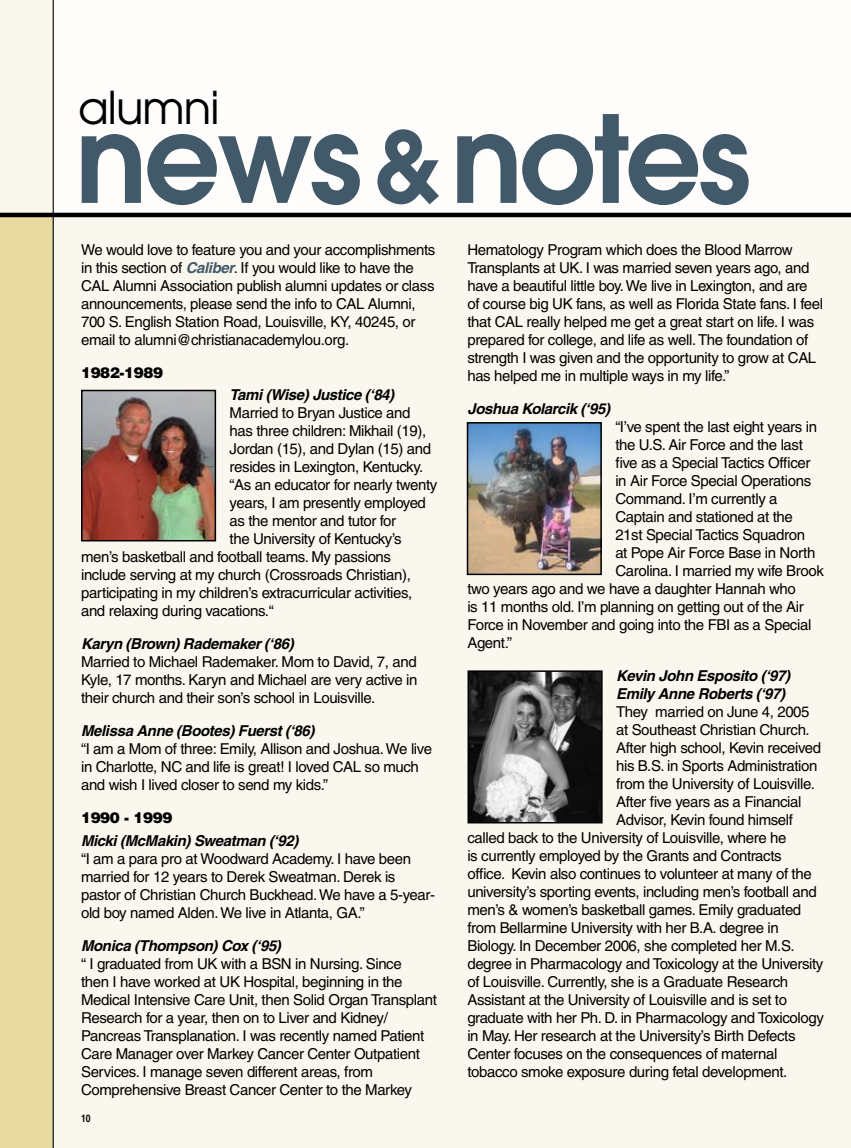
<style>
.page{position:relative;width:851px;height:1148px;background:#fff}
.page>*{position:absolute;margin:0;border:0;box-sizing:border-box;transform-origin:0 0}
.t1{font:600 120px "Avant Garde";color:#415968}
.t2{font:45px "Avant Garde";letter-spacing:-.02em;color:#000}
.t3{font:15px/18px "Helvetica";letter-spacing:-.025em;color:#000}
.t4{font:italic 700 15px/18px "Helvetica";letter-spacing:-.025em;color:#000}
.t5{font:900 15px "Helvetica";letter-spacing:-.025em;color:#000}
.t6{font:700 condensed 10.5px "Helvetica CE";color:#000}
.s1{font-size:97.5px}
.s2{font-weight:700;font-style:italic;color:#415968}
</style>
<div class="page">
<div style="left:52px;top:214px;width:798px;height:934px;background:#faf7ee"></div>
<div style="left:0;top:212px;width:53px;height:936px;background:#e8dba1"></div>
<img style="left:84px;top:393px;width:129px;height:145px">
<div style="left:81px;top:390px;width:135px;height:151px;border:2px solid #000"></div>
<img style="left:469px;top:425px;width:130px;height:147px">
<div style="left:466px;top:422px;width:136px;height:153px;border:2px solid #000"></div>
<img style="left:470px;top:673px;width:129px;height:147px">
<div style="left:467px;top:670px;width:135px;height:153px;border:2px solid #000"></div>
<div style="left:0;top:0;width:53px;height:214px;background:#faf7ee"></div>
<hr style="left:0;top:213px;width:850px;height:4px;background:#000">
<hr style="left:53px;top:0;width:1px;height:1148px;background:#000">
<h2 class="t2" style="left:78px;top:79px;width:143px">alumni</h2>
<h1 class="t1" style="left:75px;top:80px;width:677px">news <span class="s1">&amp;</span> notes</h1>
<p class="t3" style="left:81px;top:240px;width:356px">We would love to feature you and your accomplishments in this section of <span class="s2">Caliber</span>. If you would like to have the CAL Alumni Association publish alumni updates or class announcements, please send the info to CAL Alumni, 700 S. English Station Road, Louisville, KY, 40245, or email to alumni@christianacademylou.org.</p>
<p class="t5" style="left:81px;top:362px;width:84px">1982-1989</p>
<p class="t4" style="left:230px;top:386px;width:166px">Tami (Wise) Justice (‘84)</p>
<p class="t3" style="left:230px;top:404px;width:182px">Married to Bryan Justice and</p>
<p class="t3" style="left:230px;top:422px;width:198px">has three children: Mikhail (19),</p>
<p class="t3" style="left:230px;top:440px;width:203px">Jordan (15), and Dylan (15) and</p>
<p class="t3" style="left:230px;top:458px;width:195px">resides in Lexington, Kentucky.</p>
<p class="t3" style="left:230px;top:476px;width:209px">“As an educator for nearly twenty</p>
<p class="t3" style="left:230px;top:494px;width:198px">years, I am presently employed</p>
<p class="t3" style="left:230px;top:512px;width:168px">as the mentor and tutor for</p>
<p class="t3" style="left:230px;top:530px;width:174px">the University of Kentucky’s</p>
<p class="t3" style="left:81px;top:548px;width:311px">men’s basketball and football teams. My passions</p>
<p class="t3" style="left:81px;top:566px;width:331px">include serving at my church (Crossroads Christian),</p>
<p class="t3" style="left:81px;top:584px;width:333px">participating in my children’s extracurricular activities,</p>
<p class="t3" style="left:81px;top:602px;width:194px">and relaxing during vacations.“</p>
<p class="t4" style="left:81px;top:635px;width:214px">Karyn (Brown) Rademaker (‘86)</p>
<p class="t3" style="left:81px;top:653px;width:338px;text-align:justify">Married to Michael Rademaker. Mom to David, 7, and Kyle, 17 months. Karyn and Michael are very active in their church and their son’s school in Louisville.</p>
<p class="t4" style="left:81px;top:722px;width:235px">Melissa Anne (Bootes) Fuerst (‘86)</p>
<p class="t3" style="left:81px;top:740px;width:352px">“I am a Mom of three: Emily, Allison and Joshua. We live in Charlotte, NC and life is great! I loved CAL so much and wish I lived closer to send my kids.”</p>
<p class="t5" style="left:81px;top:808px;width:93px">1990 - 1999</p>
<p class="t4" style="left:81px;top:831px;width:219px">Micki (McMakin) Sweatman (‘92)</p>
<p class="t3" style="left:81px;top:849px;width:355px">“I am a para pro at Woodward Academy. I have been married for 12 years to Derek Sweatman. Derek is pastor of Christian Church Buckhead. We have a 5-year&shy;old boy named Alden. We live in Atlanta, GA.”</p>
<p class="t4" style="left:81px;top:936px;width:201px">Monica (Thompson) Cox (‘95)</p>
<p class="t3" style="left:81px;top:954px;width:357px">“ I graduated from UK with a BSN in Nursing. Since<br>then I have worked at UK Hospital, beginning in the Medical Intensive Care Unit, then Solid Organ Transplant Research for a year, then on to Liver and Kidney/ Pancreas Transplanation. I was recently named Patient Care Manager over Markey Cancer Center Outpatient Services. I manage seven different areas, from Comprehensive Breast Cancer Center to the Markey</p>
<p class="t6" style="left:81px;top:1111px;width:11px">10</p>
<p class="t3" style="left:467px;top:240px;width:357px">Hematology Program which does the Blood Marrow Transplants at UK. I was married seven years ago, and have a beautiful little boy. We live in Lexington, and are of course big UK fans, as well as Florida State fans. I feel that CAL really helped me get a great start on life. I was prepared for college, and life as well. The foundation of strength I was given and the opportunity to grow at CAL has helped me in multiple ways in my life.”</p>
<p class="t4" style="left:467px;top:399px;width:144px">Joshua Kolarcik (‘95)</p>
<p class="t3" style="left:615px;top:417px;width:203px">“I’ve spent the last eight years in</p>
<p class="t3" style="left:615px;top:435px;width:189px">the U.S. Air Force and the last</p>
<p class="t3" style="left:615px;top:453px;width:197px">five as a Special Tactics Officer</p>
<p class="t3" style="left:615px;top:471px;width:197px">in Air Force Special Operations</p>
<p class="t3" style="left:615px;top:489px;width:164px">Command. I’m currently a</p>
<p class="t3" style="left:615px;top:507px;width:179px">Captain and stationed at the</p>
<p class="t3" style="left:615px;top:525px;width:191px">21st Special Tactics Squadron</p>
<p class="t3" style="left:615px;top:543px;width:201px">at Pope Air Force Base in North</p>
<p class="t3" style="left:615px;top:561px;width:210px">Carolina. I married my wife Brook</p>
<p class="t3" style="left:467px;top:579px;width:330px">two years ago and we have a daughter Hannah who</p>
<p class="t3" style="left:467px;top:597px;width:338px">is 11 months old. I’m planning on getting out of the Air</p>
<p class="t3" style="left:467px;top:615px;width:345px">Force in November and going into the FBI as a Special</p>
<p class="t3" style="left:467px;top:633px;width:46px">Agent.”</p>
<p class="t4" style="left:616px;top:666px;width:175px">Kevin John Esposito (‘97)<br>Emily Anne Roberts (‘97)</p>
<p class="t3" style="left:616px;top:702px;width:195px">They married on June 4, 2005</p>
<p class="t3" style="left:616px;top:720px;width:195px">at Southeast Christian Church.</p>
<p class="t3" style="left:616px;top:738px;width:207px">After high school, Kevin received</p>
<p class="t3" style="left:616px;top:756px;width:203px">his B.S. in Sports Administration</p>
<p class="t3" style="left:616px;top:774px;width:200px">from the University of Louisville.</p>
<p class="t3" style="left:616px;top:792px;width:187px">After five years as a Financial</p>
<p class="t3" style="left:616px;top:810px;width:178px">Advisor, Kevin found himself</p>
<p class="t3" style="left:467px;top:828px;width:320px">called back to the University of Louisville, where he</p>
<p class="t3" style="left:467px;top:846px;width:316px">is currently employed by the Grants and Contracts</p>
<p class="t3" style="left:467px;top:864px;width:346px">office. Kevin also continues to volunteer at many of the</p>
<p class="t3" style="left:467px;top:882px;width:351px">university’s sporting events, including men’s football and</p>
<p class="t3" style="left:467px;top:900px;width:335px">men’s &amp; women’s basketball games. Emily graduated</p>
<p class="t3" style="left:467px;top:918px;width:313px">from Bellarmine University with her B.A. degree in</p>
<p class="t3" style="left:467px;top:936px;width:328px">Biology. In December 2006, she completed her M.S.</p>
<p class="t3" style="left:467px;top:954px;width:357px">degree in Pharmacology and Toxicology at the University</p>
<p class="t3" style="left:467px;top:972px;width:322px">of Louisville. Currently, she is a Graduate Research</p>
<p class="t3" style="left:467px;top:990px;width:321px">Assistant at the University of Louisville and is set to</p>
<p class="t3" style="left:467px;top:1008px;width:358px">graduate with her Ph. D. in Pharmacology and Toxicology</p>
<p class="t3" style="left:467px;top:1026px;width:330px">in May. Her research at the University’s Birth Defects</p>
<p class="t3" style="left:467px;top:1044px;width:311px">Center focuses on the consequences of maternal</p>
<p class="t3" style="left:467px;top:1062px;width:321px">tobacco smoke exposure during fetal development.</p>
</div>
